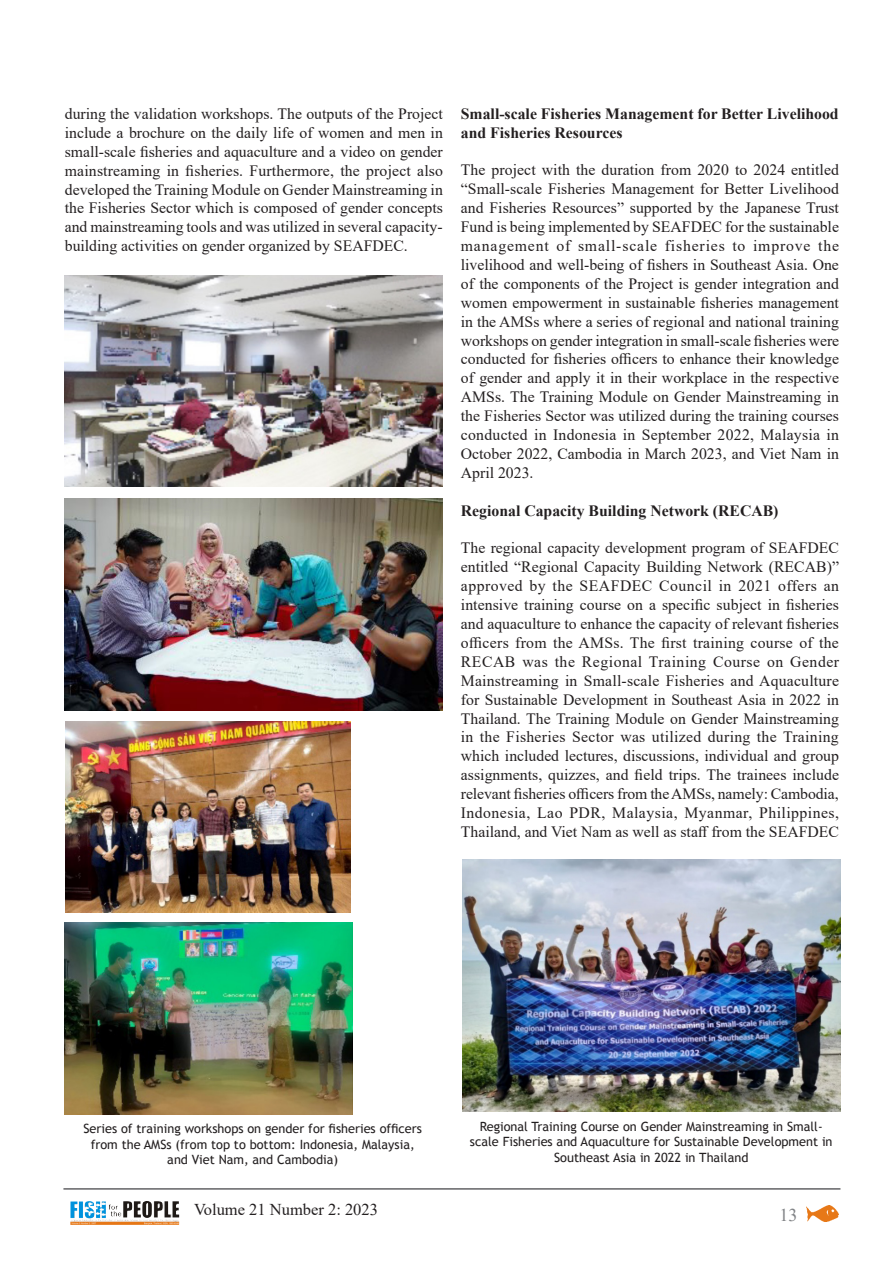
<style>
.page{position:relative;width:893px;height:1263px;background:#fff}
.page>*{position:absolute;margin:0;border:0;box-sizing:border-box;transform-origin:0 0}
.t1{font:18px "Times New Roman";color:#808285}
.t2{font:16.5px "Times New Roman";color:#231f20}
.Text{font:15.75px/18.9px "Times New Roman";color:#231f20;text-align:justify}
.Text-2{font:700 15.75px/18.9px "Times New Roman";color:#231f20}
.box{font:12.75px/15.3px "Trebuchet MS";color:#231f20;text-align:center}
</style>
<div class="page">
<img style="left:807px;top:1206px;width:32px;height:16px">
<img style="left:84px;top:1201px;width:95px;height:18px">
<hr style="left:63px;top:1188px;width:777px;height:2px;background:#636366">
<img style="left:65px;top:276px;width:378px;height:210px">
<img style="left:65px;top:498px;width:378px;height:213px">
<img style="left:65px;top:722px;width:286px;height:190px">
<img style="left:65px;top:923px;width:287px;height:191px">
<img style="left:462px;top:860px;width:378px;height:252px">
<p class="Text" style="left:65px;top:104px;width:380px">during the validation workshops. The outputs of the Project include a brochure on the daily life of women and men in small-scale fisheries and aquaculture and a video on gender mainstreaming in fisheries. Furthermore, the project also developed the Training Module on Gender Mainstreaming in the Fisheries Sector which is composed of gender concepts and mainstreaming tools and was utilized in several capacity&shy;building activities on gender organized by SEAFDEC.</p>
<p class="Text-2" style="left:461px;top:104px;width:379px">Small-scale Fisheries Management for Better Livelihood and Fisheries Resources</p>
<p class="Text" style="left:461px;top:160px;width:380px">The project with the duration from 2020 to 2024 entitled “Small-scale Fisheries Management for Better Livelihood and Fisheries Resources” supported by the Japanese Trust Fund is being implemented by SEAFDEC for the sustainable management of small-scale fisheries to improve the livelihood and well-being of fishers in Southeast Asia. One of the components of the Project is gender integration and women empowerment in sustainable fisheries management in the AMSs where a series of regional and national training workshops on gender integration in small-scale fisheries were conducted for fisheries officers to enhance their knowledge of gender and apply it in their workplace in the respective AMSs. The Training Module on Gender Mainstreaming in the Fisheries Sector was utilized during the training courses conducted in Indonesia in September 2022, Malaysia in October 2022, Cambodia in March 2023, and Viet Nam in April 2023.</p>
<p class="Text-2" style="left:461px;top:500px;width:319px">Regional Capacity Building Network (RECAB)</p>
<p class="Text" style="left:461px;top:538px;width:380px">The regional capacity development program of SEAFDEC entitled “Regional Capacity Building Network (RECAB)” approved by the SEAFDEC Council in 2021 offers an intensive training course on a specific subject in fisheries and aquaculture to enhance the capacity of relevant fisheries officers from the AMSs. The first training course of the RECAB was the Regional Training Course on Gender Mainstreaming in Small-scale Fisheries and Aquaculture for Sustainable Development in Southeast Asia in 2022 in Thailand. The Training Module on Gender Mainstreaming in the Fisheries Sector was utilized during the Training which included lectures, discussions, individual and group assignments, quizzes, and field trips. The trainees include relevant fisheries officers from the AMSs, namely: Cambodia, Indonesia, Lao PDR, Malaysia, Myanmar, Philippines, Thailand, and Viet Nam as well as staff from the SEAFDEC</p>
<p class="box" style="left:83px;top:1121px;width:340px">Series of training workshops on gender for fisheries officers</p>
<p class="box" style="left:91px;top:1136px;width:325px">from the AMSs (from top to bottom: Indonesia, Malaysia,</p>
<p class="box" style="left:167px;top:1152px;width:172px">and Viet Nam, and Cambodia)</p>
<p class="box" style="left:470px;top:1119px;width:364px">Regional Training Course on Gender Mainstreaming in Small&shy;scale Fisheries and Aquaculture for Sustainable Development in<br>Southeast Asia in 2022 in Thailand</p>
<p class="t2" style="left:194px;top:1198px;width:185px">Volume 21 Number 2: 2023</p>
<p class="t1" style="left:780px;top:1202px;width:19px">13</p>
</div>
